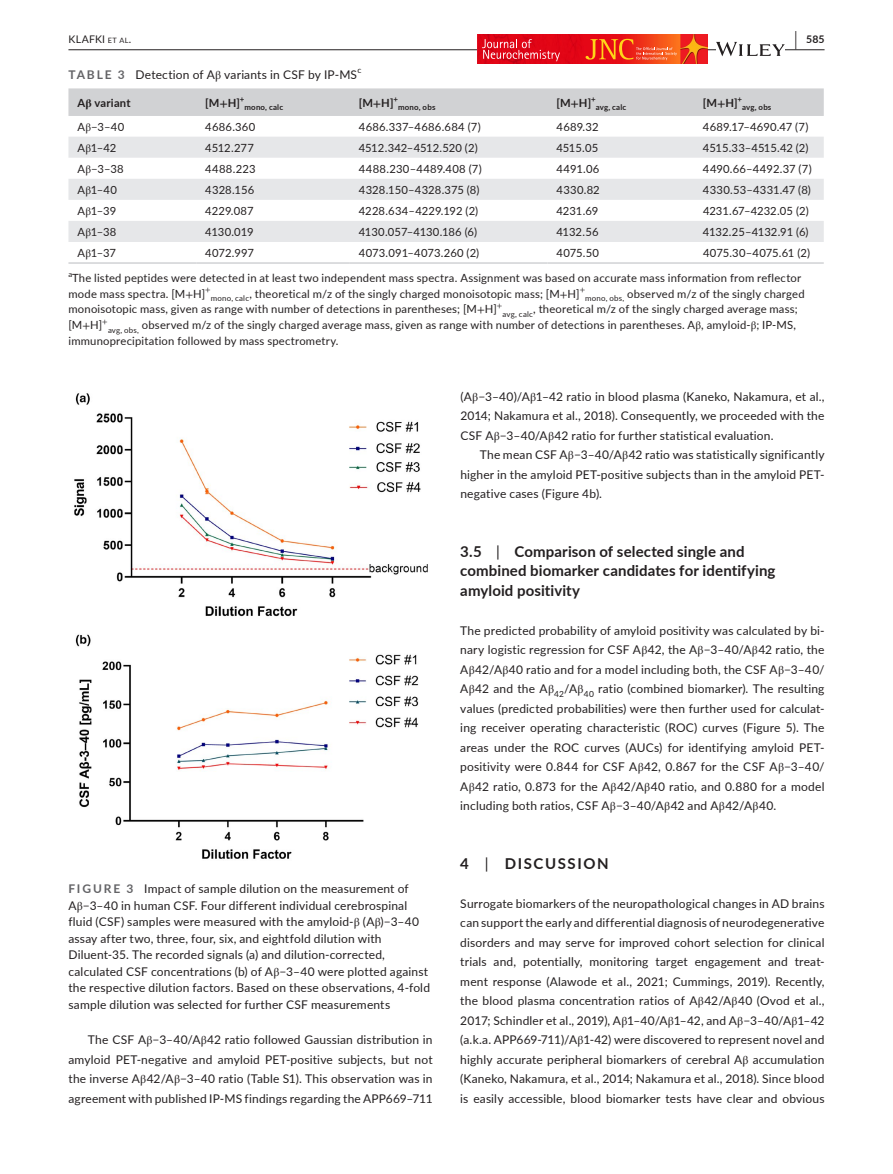
<style>
.page{position:relative;width:893px;height:1174px;background:#fff}
.page>*{position:absolute;margin:0;border:0;box-sizing:border-box;transform-origin:0 0}
.t1{font:700 15px/19.5px "Lato";letter-spacing:.01em;color:#231f20}
.t2{font:700 15px "Lato";letter-spacing:.11em;color:#231f20}
.t3{font:12px/19.5px "Lato";letter-spacing:.015em;color:#231f20;text-align:justify}
.t4{font:11.25px/15.8px "Lato";letter-spacing:.015em;color:#231f20}
.t5{font:11.25px "Lato";letter-spacing:-.005em;color:#231f20}
.t6{font:700 11.25px "Lato";letter-spacing:.015em;color:#231f20}
.t7{font:11.25px "Lato";letter-spacing:-.01em;color:#231f20}
.t8{font:10.5px "Lato";letter-spacing:.025em;color:#231f20}
.t9{font:700 10.5px "Lato";color:#231f20}
.t10{font:700 7.8px/8.7px "Lato";letter-spacing:.025em;color:#231f20}
.t11{font:7.8px "STIX";color:#231f20}
.t12{font:7.8px "Lato";color:#231f20}
.s1{font-size:7.35px}
.s2{font-size:19.5px}
.s3{font-weight:700;color:#636366}
.s4{font-family:"STIX"}
.s5{font-weight:400}
</style>
<div class="page">
<hr style="left:68px;top:49px;width:756px;height:1px;background:#231f20">
<img style="left:477px;top:34px;width:230px;height:30px">
<svg style="left:482px;top:39px;width:78px;height:22px;background:#e32e3c"></svg>
<svg style="left:586px;top:39px;width:91px;height:21px;background:#f05023"></svg>
<svg style="left:716px;top:42px;width:69px;height:14px"></svg>
<div style="left:68px;top:88px;width:756px;height:28px;background:#d1d2d4"></div>
<svg style="left:68px;top:137px;width:756px;height:105px;fill:#e6e7e9"></svg>
<hr style="left:68px;top:262px;width:128px;height:2px;background:#d1d2d4">
<hr style="left:196px;top:262px;width:154px;height:2px;background:#d1d2d4">
<hr style="left:350px;top:262px;width:197px;height:2px;background:#d1d2d4">
<hr style="left:547px;top:262px;width:147px;height:2px;background:#d1d2d4">
<hr style="left:694px;top:262px;width:130px;height:2px;background:#d1d2d4">
<img style="left:74px;top:393px;width:354px;height:466px">
<p class="t8" style="left:68px;top:31px;width:64px">KLAFKI <span class="s1">et al</span>.</p>
<p class="t9" style="left:795px;top:31px;width:31px"><span class="s2">|</span> 585</p>
<p class="t3" style="left:68px;top:64px;width:294px"><span class="s3">TABLE 3</span> Detection of A<span class="s4">β</span> variants in CSF by IP-MS<sup>c</sup></p>
<p class="t6" style="left:77px;top:94px;width:55px">A<span class="s4">β</span> variant</p>
<p class="t6" style="left:205px;top:94px;width:36px">[M<span class="s4">+</span>H]</p>
<p class="t10" style="left:240px;top:94px;width:6px">+</p>
<p class="t10" style="left:244px;top:103px;width:40px">mono, calc</p>
<p class="t6" style="left:359px;top:94px;width:36px">[M<span class="s4">+</span>H]</p>
<p class="t10" style="left:393px;top:94px;width:6px">+</p>
<p class="t10" style="left:398px;top:103px;width:39px">mono, obs</p>
<p class="t6" style="left:556px;top:94px;width:36px">[M<span class="s4">+</span>H]</p>
<p class="t10" style="left:596px;top:94px;width:32px;text-indent:-5px">+<br>avg, calc</p>
<p class="t6" style="left:703px;top:94px;width:36px">[M<span class="s4">+</span>H]</p>
<p class="t10" style="left:742px;top:94px;width:31px;text-indent:-5px">+<br>avg, obs</p>
<p class="t4" style="left:77px;top:118px;width:48px">A<span class="s4">β</span>−3–40</p>
<p class="t4" style="left:205px;top:118px;width:52px">4686.360</p>
<p class="t4" style="left:359px;top:118px;width:123px">4686.337–4686.684 (7)</p>
<p class="t4" style="left:556px;top:118px;width:44px">4689.32</p>
<p class="t4" style="left:703px;top:118px;width:107px">4689.17–4690.47 (7)</p>
<p class="t4" style="left:77px;top:139px;width:40px">A<span class="s4">β</span>1–42</p>
<p class="t4" style="left:205px;top:139px;width:50px">4512.277</p>
<p class="t5" style="left:359px;top:140px;width:120px">4512.342–4512.520 (2)</p>
<p class="t4" style="left:556px;top:139px;width:43px">4515.05</p>
<p class="t5" style="left:703px;top:140px;width:107px">4515.33–4515.42 (2)</p>
<p class="t4" style="left:77px;top:160px;width:48px">A<span class="s4">β</span>−3–38</p>
<p class="t4" style="left:205px;top:160px;width:52px">4488.223</p>
<p class="t4" style="left:359px;top:160px;width:124px">4488.230–4489.408 (7)</p>
<p class="t4" style="left:556px;top:160px;width:44px">4491.06</p>
<p class="t4" style="left:703px;top:160px;width:110px">4490.66–4492.37 (7)</p>
<p class="t4" style="left:77px;top:181px;width:41px">A<span class="s4">β</span>1–40</p>
<p class="t4" style="left:205px;top:181px;width:50px">4328.156</p>
<p class="t4" style="left:359px;top:181px;width:122px">4328.150–4328.375 (8)</p>
<p class="t4" style="left:556px;top:181px;width:45px">4330.82</p>
<p class="t4" style="left:703px;top:181px;width:109px">4330.53–4331.47 (8)</p>
<p class="t4" style="left:77px;top:202px;width:40px">A<span class="s4">β</span>1–39</p>
<p class="t4" style="left:205px;top:202px;width:50px">4229.087</p>
<p class="t4" style="left:359px;top:202px;width:121px">4228.634–4229.192 (2)</p>
<p class="t4" style="left:556px;top:202px;width:43px">4231.69</p>
<p class="t4" style="left:703px;top:202px;width:107px">4231.67–4232.05 (2)</p>
<p class="t4" style="left:77px;top:223px;width:40px">A<span class="s4">β</span>1–38</p>
<p class="t4" style="left:205px;top:223px;width:50px">4130.019</p>
<p class="t5" style="left:359px;top:224px;width:120px">4130.057–4130.186 (6)</p>
<p class="t4" style="left:556px;top:223px;width:44px">4132.56</p>
<p class="t5" style="left:703px;top:224px;width:107px">4132.25–4132.91 (6)</p>
<p class="t4" style="left:77px;top:245px;width:40px">A<span class="s4">β</span>1–37</p>
<p class="t4" style="left:205px;top:245px;width:50px">4072.997</p>
<p class="t4" style="left:359px;top:245px;width:122px">4073.091–4073.260 (2)</p>
<p class="t4" style="left:556px;top:245px;width:44px">4075.50</p>
<p class="t7" style="left:703px;top:245px;width:109px">4075.30–4075.61 (2)</p>
<p class="t12" style="left:68px;top:268px;width:5px">a</p>
<p class="t4" style="left:68px;top:269px;width:734px;text-indent:4px">The listed peptides were detected in at least two independent mass spectra. Assignment was based on accurate mass information from reflector mode mass spectra. [M<span class="s4">+</span>H]</p>
<p class="t11" style="left:205px;top:284px;width:7px">+</p>
<p class="t4" style="left:211px;top:285px;width:370px"><sub>mono,</sub> <sub>calc</sub>, theoretical m/z of the singly charged monoisotopic mass; [M<span class="s4">+</span>H]</p>
<p class="t11" style="left:580px;top:284px;width:7px">+</p>
<p class="t4" style="left:585px;top:285px;width:221px"><sub>mono,</sub> <sub>obs,</sub> observed m/z of the singly charged</p>
<p class="t4" style="left:68px;top:301px;width:430px">monoisotopic mass, given as range with number of detections in parentheses; [M<span class="s4">+</span>H]</p>
<p class="t11" style="left:497px;top:300px;width:7px">+</p>
<p class="t4" style="left:503px;top:301px;width:296px"><sub>avg,</sub> <sub>calc</sub>, theoretical m/z of the singly charged average mass;</p>
<p class="t4" style="left:68px;top:316px;width:35px">[M<span class="s4">+</span>H]</p>
<p class="t11" style="left:102px;top:316px;width:7px">+</p>
<p class="t4" style="left:68px;top:316px;width:729px;text-indent:40px"><sub>avg,</sub> <sub>obs,</sub> observed m/z of the singly charged average mass, given as range with number of detections in parentheses. A<span class="s4">β</span>, amyloid-<span class="s4">β</span>; IP-MS, immunoprecipitation followed by mass spectrometry.</p>
<p class="t3" style="left:460px;top:386px;width:366px">(A<span class="s4">β</span>−3–40)/A<span class="s4">β</span>1–42 ratio in blood plasma (Kaneko, Nakamura, et al., 2014; Nakamura et al., 2018). Consequently, we proceeded with the CSF A<span class="s4">β</span>−3–40/A<span class="s4">β</span>42 ratio for further statistical evaluation.</p>
<p class="t3" style="left:460px;top:444px;width:366px;text-indent:20px">The mean CSF A<span class="s4">β</span>−3–40/A<span class="s4">β</span>42 ratio was statistically significantly higher in the amyloid PET-positive subjects than in the amyloid PET&shy;negative cases (Figure 4b).</p>
<p class="t3" style="left:68px;top:880px;width:363px;line-height:16.5px;text-align:left"><span class="s3">FIGURE 3</span> Impact of sample dilution on the measurement of A<span class="s4">β</span>−3–40 in human CSF. Four different individual cerebrospinal fluid (CSF) samples were measured with the amyloid-<span class="s4">β</span> (A<span class="s4">β</span>)−3–40 assay after two, three, four, six, and eightfold dilution with Diluent-35. The recorded signals (a) and dilution-corrected, calculated CSF concentrations (b) of A<span class="s4">β</span>−3–40 were plotted against the respective dilution factors. Based on these observations, 4-fold sample dilution was selected for further CSF measurements</p>
<p class="t3" style="left:68px;top:1029px;width:366px;text-indent:19px">The CSF A<span class="s4">β</span>−3–40/A<span class="s4">β</span>42 ratio followed Gaussian distribution in amyloid PET-negative and amyloid PET-positive subjects, but not the inverse A<span class="s4">β</span>42/A<span class="s4">β</span>−3–40 ratio (Table S1). This observation was in agreement with published IP-MS findings regarding the APP669–711</p>
<p class="t1" style="left:460px;top:541px;width:317px">3.5 <span class="s5">|</span> Comparison of selected single and combined biomarker candidates for identifying amyloid positivity</p>
<p class="t3" style="left:460px;top:620px;width:366px">The predicted probability of amyloid positivity was calculated by bi&shy;nary logistic regression for CSF A<span class="s4">β</span>42, the A<span class="s4">β</span>−3–40/A<span class="s4">β</span>42 ratio, the A<span class="s4">β</span>42/A<span class="s4">β</span>40 ratio and for a model including both, the CSF A<span class="s4">β</span>−3–40/ A<span class="s4">β</span>42 and the A<span class="s4">β</span><sub>42</sub>/A<span class="s4">β</span><sub>40</sub> ratio (combined biomarker). The resulting values (predicted probabilities) were then further used for calculat&shy;ing receiver operating characteristic (ROC) curves (Figure 5). The areas under the ROC curves (AUCs) for identifying amyloid PET&shy;positivity were 0.844 for CSF A<span class="s4">β</span>42, 0.867 for the CSF A<span class="s4">β</span>−3–40/ A<span class="s4">β</span>42 ratio, 0.873 for the A<span class="s4">β</span>42/A<span class="s4">β</span>40 ratio, and 0.880 for a model including both ratios, CSF A<span class="s4">β</span>−3–40/A<span class="s4">β</span>42 and A<span class="s4">β</span>42/A<span class="s4">β</span>40.</p>
<p class="t2" style="left:460px;top:852px;width:150px">4 <span class="s5">|</span> DISCUSSION</p>
<p class="t3" style="left:460px;top:893px;width:366px">Surrogate biomarkers of the neuropathological changes in AD brains can support the early and differential diagnosis of neurodegenerative disorders and may serve for improved cohort selection for clinical trials and, potentially, monitoring target engagement and treat&shy;ment response (Alawode et al., 2021; Cummings, 2019). Recently, the blood plasma concentration ratios of A<span class="s4">β</span>42/A<span class="s4">β</span>40 (Ovod et al., 2017; Schindler et al., 2019), A<span class="s4">β</span>1–40/A<span class="s4">β</span>1–42, and A<span class="s4">β</span>−3–40/A<span class="s4">β</span>1–42 (a.k.a. APP669-711)/A<span class="s4">β</span>1-42) were discovered to represent novel and highly accurate peripheral biomarkers of cerebral A<span class="s4">β</span> accumulation (Kaneko, Nakamura, et al., 2014; Nakamura et al., 2018). Since blood is easily accessible, blood biomarker tests have clear and obvious</p>
</div>
